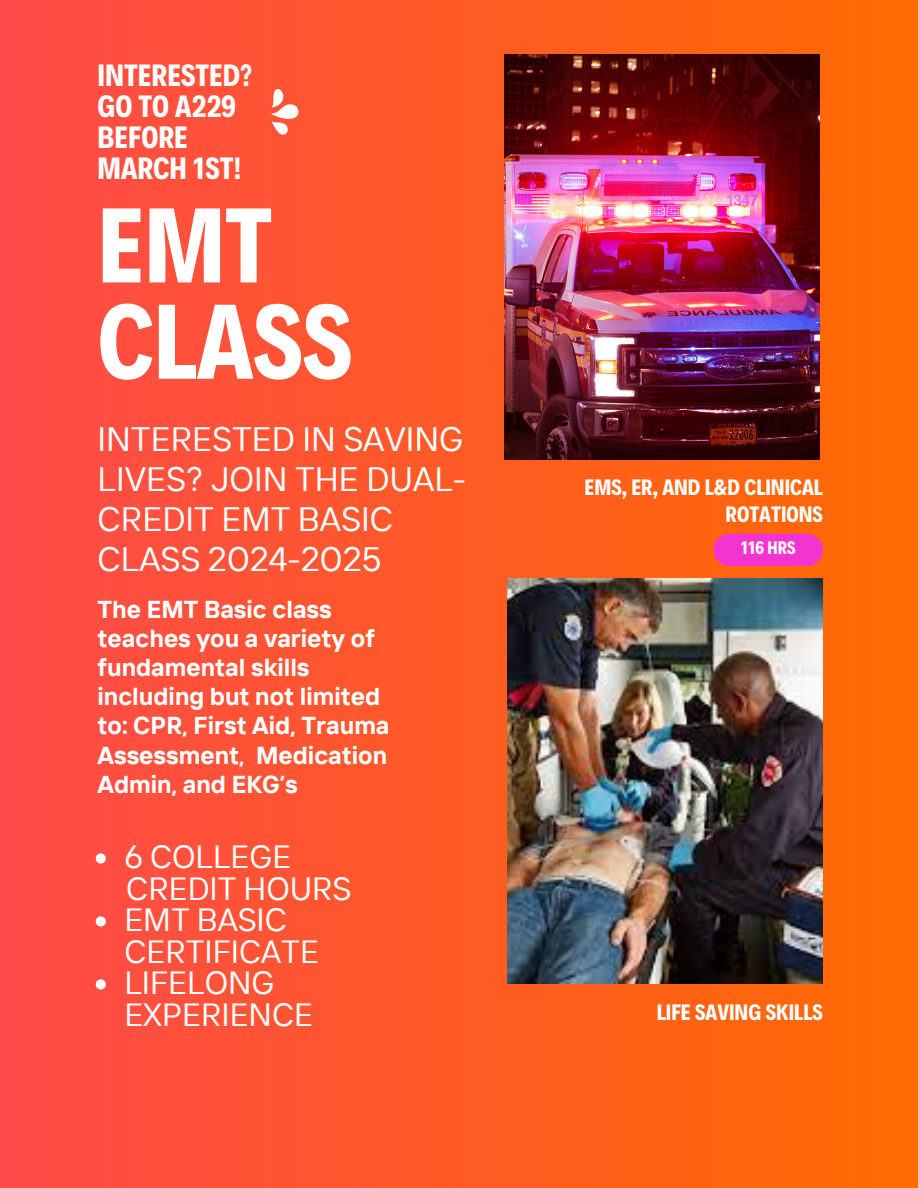
<style>
.page{position:relative;width:918px;height:1188px;background:#fff}
.page>*{position:absolute;margin:0;border:0;box-sizing:border-box;transform-origin:0 0}
.t1{font:700 107.25px/96.3px "Decalotype";color:#fff}
.t2{font:33.9px/40.2px "TT Interphases";color:#fff}
.t3{font:32.1px/31.5px "TT Interphases";color:#fff}
.t4{font:700 31.2px/31px "Decalotype";color:#fff}
.t5{font:700 24.45px/29.1px "TT Interphases";color:#fff}
.t6{font:700 22.5px/27px "Decalotype";color:#fff;text-align:right}
.t7{font:700 18.3px "Decalotype";color:#fff}
</style>
<div class="page">
<div style="left:0;top:0;width:918px;height:1188px;background:linear-gradient(to right,#ff4a4a,#fe6b01)"></div>
<img style="left:508px;top:579px;width:315px;height:405px">
<img style="left:504px;top:55px;width:315px;height:405px">
<svg style="left:713px;top:534px;width:110px;height:32px"></svg>
<svg style="left:271px;top:89px;width:28px;height:45px"></svg>
<svg style="left:96px;top:853px;width:10px;height:11px"></svg>
<svg style="left:96px;top:916px;width:10px;height:11px"></svg>
<svg style="left:96px;top:979px;width:10px;height:11px"></svg>
<p class="t4" style="left:98px;top:58px;width:156px">INTERESTED?<br>GO TO A229<br>BEFORE<br>MARCH 1ST!</p>
<p class="t1" style="left:98px;top:190px;width:256px">EMT<br>CLASS</p>
<h3 class="t2" style="left:98px;top:418px;width:370px">INTERESTED IN SAVING<br>LIVES? JOIN THE DUAL-<br>CREDIT EMT BASIC<br>CLASS 2024-2025</h3>
<p class="t5" style="left:98px;top:594px;width:293px">The EMT Basic class teaches you a variety of fundamental skills including but not limited to: CPR, First Aid, Trauma<br>Assessment, Medication<br>Admin, and EKG’s</p>
<p class="t3" style="left:124px;top:840px;width:168px">6 COLLEGE</p>
<h4 class="t3" style="left:126px;top:872px;width:227px">CREDIT HOURS</h4>
<p class="t3" style="left:124px;top:903px;width:196px">EMT BASIC<br>CERTIFICATE</p>
<p class="t3" style="left:124px;top:966px;width:190px">LIFELONG<br>EXPERIENCE</p>
<h1 class="t6" style="left:585px;top:472px;width:240px">EMS, ER, AND L&amp;D CLINICAL<br>ROTATIONS</h1>
<h2 class="t7" style="left:741px;top:535px;width:57px">116 HRS</h2>
<h6 class="t6" style="left:657px;top:998px;width:168px">LIFE SAVING SKILLS</h6>
</div>
